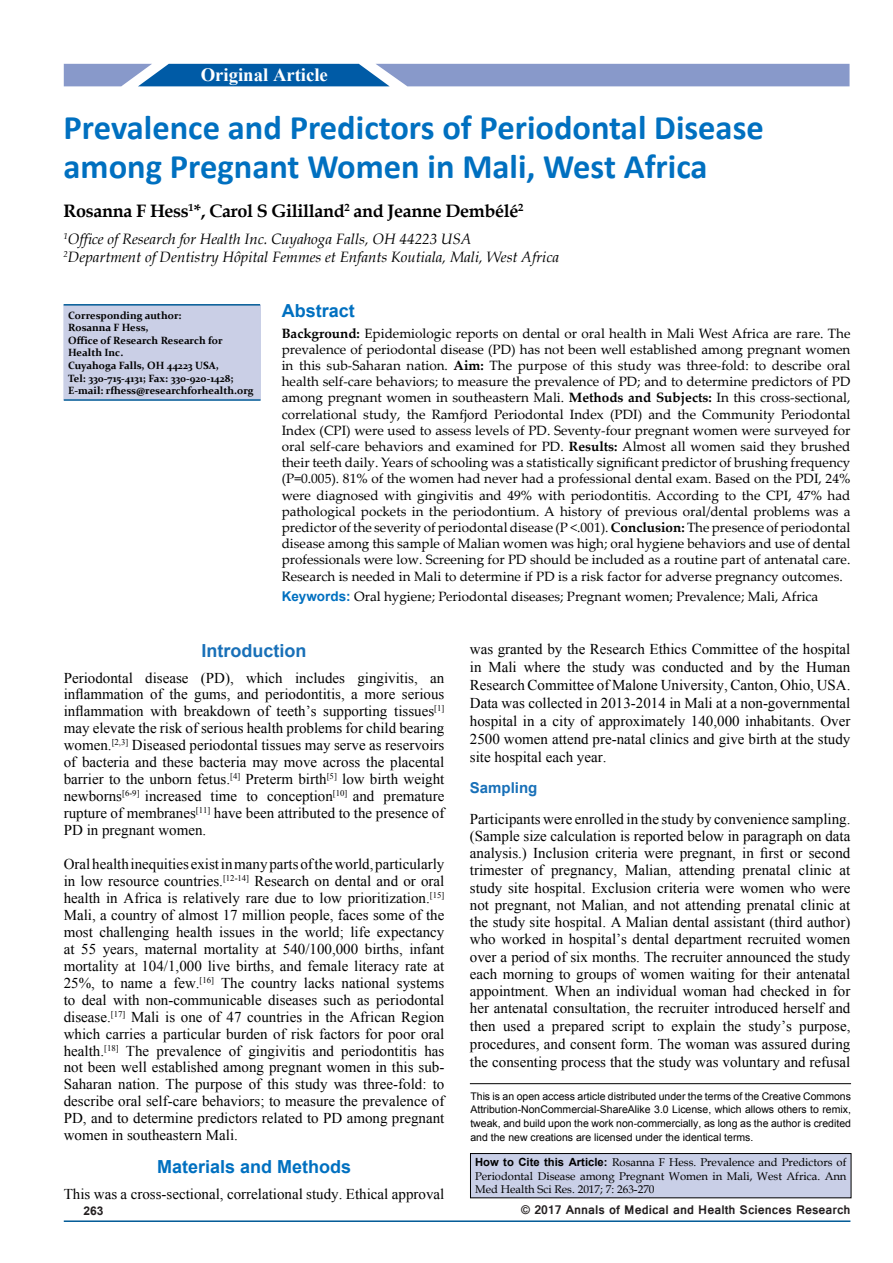
<style>
.page{position:relative;width:893px;height:1263px;background:#fff}
.page>*{position:absolute;margin:0;border:0;box-sizing:border-box;transform-origin:0 0}
.t1{font:700 34.5px/39px "Calibri";color:#0070c0}
.t2{font:700 18.75px "Times New Roman";color:#fff}
.t3{font:700 18px "Book Antiqua";letter-spacing:-.02em;color:#000}
.t4{font:700 18px "Arial";color:#0070c0}
.t5{font:700 18px "Arial";color:#1870b8}
.t6{font:15px/17px "Times New Roman";color:#000;text-align:justify}
.t7{font:italic 15px/18px "Book Antiqua";color:#000}
.t8{font:700 15px "Arial";color:#1870b8}
.t9{font:13.5px/16.2px "Palatino Linotype";color:#000;text-align:justify}
.t10{font:700 13.5px "Vrinda";color:#231f20}
.t11{font:700 12px "Arial";color:#231f20}
.t12{font:11.25px/13.5px "Book Antiqua";color:#000;text-align:justify}
.t13{font:10.5px/13.5px "Arial";color:#000;text-align:justify}
.t14{font:700 10.5px/12.6px "Constantia";color:#000}
.s1{font-weight:700}
.s2{font-family:"Arial";font-weight:700;color:#0070c0}
.s3{font-family:"Arial";font-weight:700}
</style>
<div class="page">
<svg style="left:64px;top:64px;width:785px;height:22px;background:#668bc2"></svg>
<hr style="left:64px;top:1220px;width:786px;height:2px;background:#005a96">
<div style="left:470px;top:1153px;width:381px;height:45px;background:#c9cfe7"></div>
<div style="left:470px;top:1153px;width:381px;height:45px;border:1px solid #000"></div>
<hr style="left:470px;top:1083px;width:381px;height:1px;background:#000">
<div style="left:64px;top:306px;width:196px;height:93px;background:#cacfe6"></div>
<hr style="left:64px;top:399px;width:197px;height:2px;background:#005a96">
<hr style="left:64px;top:304px;width:196px;height:2px;background:#005a96">
<p class="t2" style="left:201px;top:61px;width:129px">Original Article</p>
<h1 class="t1" style="left:64px;top:108px;width:702px">Prevalence and Predictors of Periodontal Disease among Pregnant Women in Mali, West Africa</h1>
<p class="t3" style="left:64px;top:199px;width:461px">Rosanna F Hess<sup>1</sup>*, Carol S Gililland<sup>2</sup> and Jeanne Dembélé<sup>2</sup></p>
<p class="t7" style="left:64px;top:229px;width:497px"><sup>1</sup>Office of Research for Health Inc. Cuyahoga Falls, OH 44223 USA<br><sup>2</sup>Department of Dentistry Hôpital Femmes et Enfants Koutiala, Mali, West Africa</p>
<p class="t14" style="left:68px;top:308px;width:187px">Corresponding author:<br>Rosanna F Hess,<br>Office of Research Research for<br>Health Inc.<br>Cuyahoga Falls, OH 44223 USA,<br>Tel: 330-715-4131; Fax: 330-920-1428;<br>E-mail: rfhess@researchforhealth.org</p>
<p class="t4" style="left:282px;top:299px;width:75px">Abstract</p>
<p class="t9" style="left:282px;top:324px;width:570px"><span class="s1">Background:</span> Epidemiologic reports on dental or oral health in Mali West Africa are rare. The prevalence of periodontal disease (PD) has not been well established among pregnant women in this sub-Saharan nation. <span class="s1">Aim:</span> The purpose of this study was three-fold: to describe oral health self-care behaviors; to measure the prevalence of PD; and to determine predictors of PD among pregnant women in southeastern Mali. <span class="s1">Methods and Subjects:</span> In this cross-sectional, correlational study, the Ramfjord Periodontal Index (PDI) and the Community Periodontal Index (CPI) were used to assess levels of PD. Seventy-four pregnant women were surveyed for oral self-care behaviors and examined for PD. <span class="s1">Results:</span> Almost all women said they brushed their teeth daily. Years of schooling was a statistically significant predictor of brushing frequency (P=0.005). 81% of the women had never had a professional dental exam. Based on the PDI, 24% were diagnosed with gingivitis and 49% with periodontitis. According to the CPI, 47% had pathological pockets in the periodontium. A history of previous oral/dental problems was a predictor of the severity of periodontal disease (P &lt;.001). <span class="s1">Conclusion:</span> The presence of periodontal disease among this sample of Malian women was high; oral hygiene behaviors and use of dental professionals were low. Screening for PD should be included as a routine part of antenatal care.<br>Research is needed in Mali to determine if PD is a risk factor for adverse pregnancy outcomes.</p>
<p class="t9" style="left:282px;top:588px;width:538px"><span class="s2">Keywords:</span> Oral hygiene; Periodontal diseases; Pregnant women; Prevalence; Mali, Africa</p>
<p class="t5" style="left:202px;top:638px;width:106px">Introduction</p>
<p class="t6" style="left:64px;top:669px;width:382px">Periodontal disease (PD), which includes gingivitis, an inflammation of the gums, and periodontitis, a more serious inflammation with breakdown of teeth’s supporting tissues<sup>[1] </sup>may elevate the risk of serious health problems for child bearing women.<sup>[2,3]</sup> Diseased periodontal tissues may serve as reservoirs of bacteria and these bacteria may move across the placental barrier to the unborn fetus.<sup>[4]</sup> Preterm birth<sup>[5]</sup> low birth weight newborns<sup>[6-9]</sup> increased time to conception<sup>[10]</sup> and premature rupture of membranes<sup>[11]</sup> have been attributed to the presence of PD in pregnant women.</p>
<p class="t6" style="left:64px;top:855px;width:382px">Oral health inequities exist in many parts of the world, particularly in low resource countries.<sup>[12-14]</sup> Research on dental and or oral health in Africa is relatively rare due to low prioritization.<sup>[15] </sup>Mali, a country of almost 17 million people, faces some of the most challenging health issues in the world; life expectancy at 55 years, maternal mortality at 540/100,000 births, infant mortality at 104/1,000 live births, and female literacy rate at 25%, to name a few.<sup>[16]</sup> The country lacks national systems to deal with non-communicable diseases such as periodontal disease.<sup>[17]</sup> Mali is one of 47 countries in the African Region which carries a particular burden of risk factors for poor oral health.<sup>[18]</sup> The prevalence of gingivitis and periodontitis has not been well established among pregnant women in this sub-Saharan nation. The purpose of this study was three-fold: to describe oral self-care behaviors; to measure the prevalence of PD, and to determine predictors related to PD among pregnant women in southeastern Mali.</p>
<p class="t4" style="left:157px;top:1154px;width:196px">Materials and Methods</p>
<p class="t6" style="left:64px;top:1185px;width:382px">This was a cross-sectional, correlational study. Ethical approval</p>
<p class="t6" style="left:470px;top:640px;width:382px;line-height:18px">was granted by the Research Ethics Committee of the hospital in Mali where the study was conducted and by the Human Research Committee of Malone University, Canton, Ohio, USA.<br>Data was collected in 2013-2014 in Mali at a non-governmental hospital in a city of approximately 140,000 inhabitants. Over 2500 women attend pre-natal clinics and give birth at the study site hospital each year.</p>
<p class="t8" style="left:470px;top:777px;width:69px">Sampling</p>
<p class="t6" style="left:470px;top:810px;width:382px;line-height:17.4px">Participants were enrolled in the study by convenience sampling. (Sample size calculation is reported below in paragraph on data analysis.) Inclusion criteria were pregnant, in first or second trimester of pregnancy, Malian, attending prenatal clinic at study site hospital. Exclusion criteria were women who were not pregnant, not Malian, and not attending prenatal clinic at the study site hospital. A Malian dental assistant (third author) who worked in hospital’s dental department recruited women over a period of six months. The recruiter announced the study each morning to groups of women waiting for their antenatal appointment. When an individual woman had checked in for her antenatal consultation, the recruiter introduced herself and then used a prepared script to explain the study’s purpose, procedures, and consent form. The woman was assured during the consenting process that the study was voluntary and refusal</p>
<p class="t13" style="left:470px;top:1090px;width:382px">This is an open access article distributed under the terms of the Creative Commons Attribution‑NonCommercial‑ShareAlike 3.0 License, which allows others to remix, tweak, and build upon the work non‑commercially, as long as the author is credited and the new creations are licensed under the identical terms.</p>
<p class="t12" style="left:475px;top:1155px;width:373px"><span class="s3">How to Cite this Article:</span> Rosanna F Hess. Prevalence and Predictors of Periodontal Disease among Pregnant Women in Mali, West Africa. Ann Med Health Sci Res. 2017; 7: 263-270</p>
<p class="t11" style="left:83px;top:1203px;width:22px">263</p>
<p class="t10" style="left:521px;top:1201px;width:331px">© 2017 Annals of Medical and Health Sciences Research</p>
</div>
